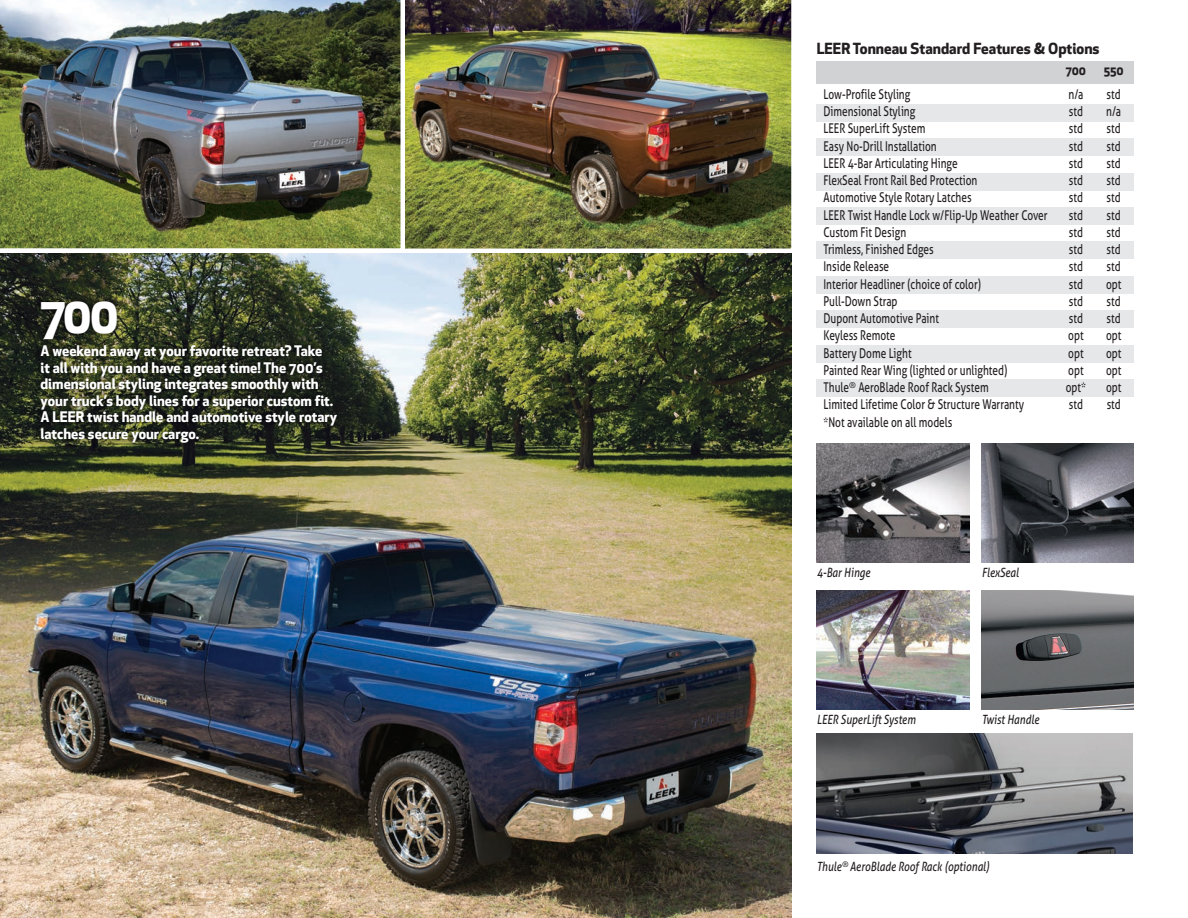
<style>
.page{position:relative;width:1188px;height:918px;background:#fff}
.page>*{position:absolute;margin:0;border:0;box-sizing:border-box;transform-origin:0 0}
.t1{font:700 49.5px "Apex New";color:#fff}
.t2{font:700 15px "Apex New";color:#231f20}
.t3{font:700 14.25px/16.5px "Apex New";color:#fff}
.t4{font:13.5px "Aller";color:#231f20;scale:.75 1}
.t5{font:italic 12.75px "Aller";color:#231f20;scale:.8 1}
.t6{font:700 12px "Apex New";color:#231f20}
</style>
<div class="page">
<div style="left:817px;top:104px;width:317px;height:17px;background:#e6e7e9"></div>
<div style="left:817px;top:138px;width:317px;height:18px;background:#e6e7e9"></div>
<div style="left:817px;top:173px;width:317px;height:17px;background:#e6e7e9"></div>
<div style="left:817px;top:207px;width:317px;height:18px;background:#e6e7e9"></div>
<div style="left:817px;top:242px;width:317px;height:17px;background:#e6e7e9"></div>
<div style="left:817px;top:276px;width:317px;height:18px;background:#e6e7e9"></div>
<div style="left:817px;top:311px;width:317px;height:17px;background:#e6e7e9"></div>
<div style="left:817px;top:345px;width:317px;height:17px;background:#e6e7e9"></div>
<div style="left:817px;top:380px;width:317px;height:17px;background:#e6e7e9"></div>
<div style="left:817px;top:61px;width:317px;height:23px;background:#d1d2d4"></div>
<img style="left:405px;top:0;width:387px;height:249px">
<img style="left:0;top:0;width:401px;height:249px">
<img style="left:0;top:253px;width:791px;height:665px">
<img style="left:817px;top:443px;width:152px;height:120px">
<img style="left:982px;top:443px;width:152px;height:120px">
<img style="left:817px;top:591px;width:152px;height:119px">
<img style="left:982px;top:591px;width:152px;height:119px">
<img style="left:817px;top:734px;width:316px;height:120px">
<img style="left:22px;top:279px;width:348px;height:261px">
<img style="left:0;top:565px;width:54px;height:353px">
<h1 class="t1" style="left:41px;top:296px;width:80px">700</h1>
<p class="t3" style="left:40px;top:345px;width:298px">A weekend away at your favorite retreat? Take<br>it all with you and have a great time! The 700’s dimensional styling integrates smoothly with your truck’s body lines for a superior custom fit.<br>A LEER twist handle and automotive style rotary latches secure your cargo.</p>
<p class="t2" style="left:817px;top:43px;width:284px">LEER Tonneau Standard Features &amp; Options</p>
<p class="t6" style="left:1066px;top:66px;width:22px">700</p>
<p class="t6" style="left:1104px;top:66px;width:22px">550</p>
<p class="t4" style="left:824px;top:86px;width:117px">Low-Profile Styling</p>
<p class="t4" style="left:1069px;top:86px;width:21px">n/a</p>
<p class="t4" style="left:1107px;top:86px;width:20px">std</p>
<p class="t4" style="left:824px;top:103px;width:124px">Dimensional Styling</p>
<p class="t4" style="left:1069px;top:103px;width:20px">std</p>
<p class="t4" style="left:1106px;top:103px;width:21px">n/a</p>
<p class="t4" style="left:824px;top:120px;width:137px">LEER SuperLift System</p>
<p class="t4" style="left:1069px;top:120px;width:20px">std</p>
<p class="t4" style="left:1107px;top:120px;width:20px">std</p>
<p class="t4" style="left:824px;top:138px;width:152px">Easy No-Drill Installation</p>
<p class="t4" style="left:1069px;top:138px;width:20px">std</p>
<p class="t4" style="left:1107px;top:138px;width:20px">std</p>
<p class="t4" style="left:824px;top:155px;width:180px">LEER 4-Bar Articulating Hinge</p>
<p class="t4" style="left:1069px;top:155px;width:20px">std</p>
<p class="t4" style="left:1107px;top:155px;width:20px">std</p>
<p class="t4" style="left:824px;top:172px;width:207px">FlexSeal Front Rail Bed Protection</p>
<p class="t4" style="left:1069px;top:172px;width:20px">std</p>
<p class="t4" style="left:1107px;top:172px;width:20px">std</p>
<p class="t4" style="left:824px;top:189px;width:199px">Automotive Style Rotary Latches</p>
<p class="t4" style="left:1069px;top:189px;width:20px">std</p>
<p class="t4" style="left:1107px;top:189px;width:20px">std</p>
<p class="t4" style="left:824px;top:207px;width:300px">LEER Twist Handle Lock w/Flip-Up Weather Cover</p>
<p class="t4" style="left:1069px;top:207px;width:20px">std</p>
<p class="t4" style="left:1107px;top:207px;width:20px">std</p>
<p class="t4" style="left:824px;top:224px;width:112px">Custom Fit Design</p>
<p class="t4" style="left:1069px;top:224px;width:20px">std</p>
<p class="t4" style="left:1107px;top:224px;width:20px">std</p>
<p class="t4" style="left:824px;top:241px;width:149px">Trimless, Finished Edges</p>
<p class="t4" style="left:1069px;top:241px;width:20px">std</p>
<p class="t4" style="left:1107px;top:241px;width:20px">std</p>
<p class="t4" style="left:824px;top:258px;width:89px">Inside Release</p>
<p class="t4" style="left:1069px;top:258px;width:20px">std</p>
<p class="t4" style="left:1107px;top:258px;width:20px">std</p>
<p class="t4" style="left:824px;top:276px;width:212px">Interior Headliner (choice of color)</p>
<p class="t4" style="left:1069px;top:276px;width:20px">std</p>
<p class="t4" style="left:1106px;top:276px;width:22px">opt</p>
<p class="t4" style="left:824px;top:293px;width:100px">Pull-Down Strap</p>
<p class="t4" style="left:1069px;top:293px;width:20px">std</p>
<p class="t4" style="left:1107px;top:293px;width:20px">std</p>
<p class="t4" style="left:824px;top:310px;width:156px">Dupont Automotive Paint</p>
<p class="t4" style="left:1069px;top:310px;width:20px">std</p>
<p class="t4" style="left:1107px;top:310px;width:20px">std</p>
<p class="t4" style="left:824px;top:327px;width:98px">Keyless Remote</p>
<p class="t4" style="left:1068px;top:327px;width:22px">opt</p>
<p class="t4" style="left:1106px;top:327px;width:22px">opt</p>
<p class="t4" style="left:824px;top:345px;width:119px">Battery Dome Light</p>
<p class="t4" style="left:1068px;top:345px;width:22px">opt</p>
<p class="t4" style="left:1106px;top:345px;width:22px">opt</p>
<p class="t4" style="left:824px;top:362px;width:247px">Painted Rear Wing (lighted or unlighted)</p>
<p class="t4" style="left:1068px;top:362px;width:22px">opt</p>
<p class="t4" style="left:1106px;top:362px;width:22px">opt</p>
<p class="t4" style="left:824px;top:379px;width:222px">Thule<sup>®</sup> AeroBlade Roof Rack System</p>
<p class="t4" style="left:1066px;top:379px;width:29px">opt*</p>
<p class="t4" style="left:1106px;top:379px;width:22px">opt</p>
<p class="t4" style="left:824px;top:396px;width:269px">Limited Lifetime Color &amp; Structure Warranty</p>
<p class="t4" style="left:1069px;top:396px;width:20px">std</p>
<p class="t4" style="left:1107px;top:396px;width:20px">std</p>
<p class="t4" style="left:824px;top:414px;width:174px">*Not available on all models</p>
<p class="t5" style="left:817px;top:565px;width:68px">4-Bar Hinge</p>
<p class="t5" style="left:982px;top:565px;width:48px">FlexSeal</p>
<p class="t5" style="left:817px;top:712px;width:125px">LEER SuperLift System</p>
<p class="t5" style="left:982px;top:712px;width:73px">Twist Handle</p>
<p class="t5" style="left:817px;top:859px;width:217px">Thule<sup>®</sup> AeroBlade Roof Rack (optional)</p>
</div>
